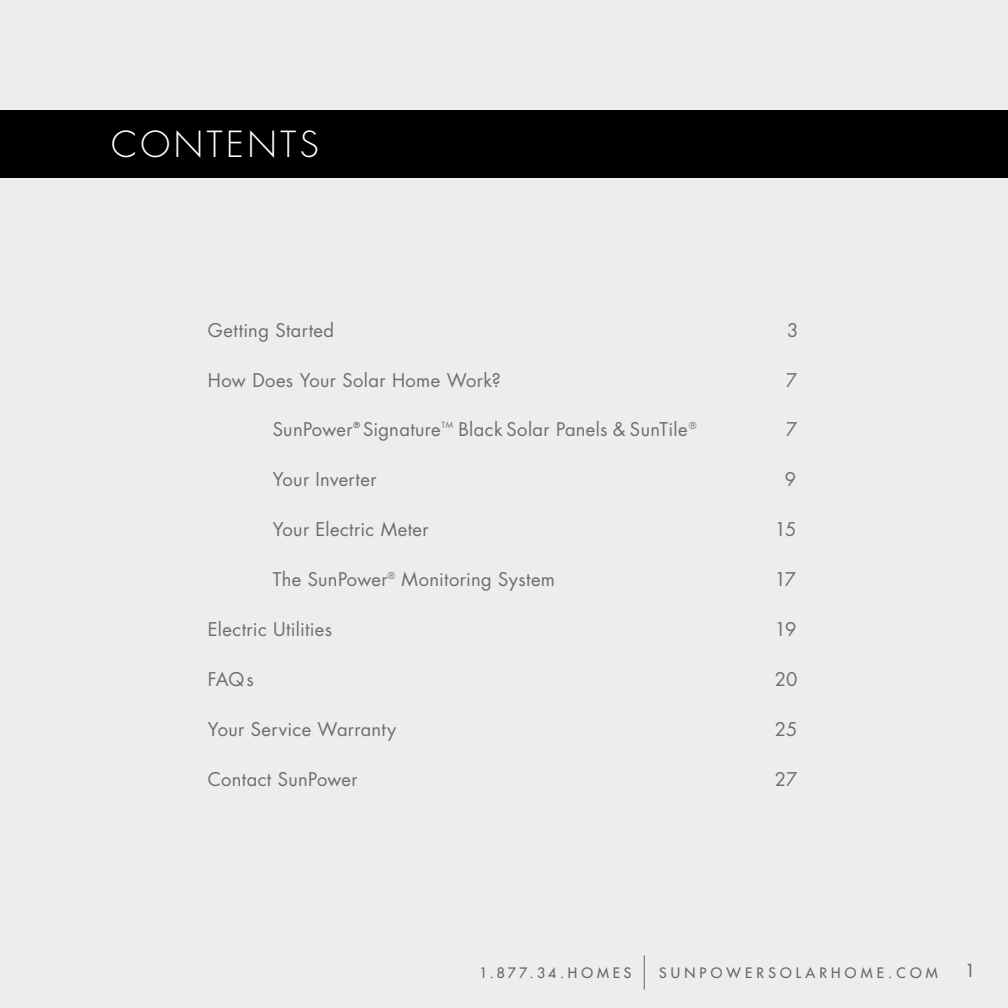
<style>
.page{position:relative;width:1008px;height:1008px;background:#e6e7e8}
.page>*{position:absolute;margin:0;border:0;box-sizing:border-box;transform-origin:0 0}
.t1{font:300 35px "Futura";letter-spacing:.1em;color:#fff}
.t2{font:18.38px "Futura";letter-spacing:.02em;color:#6d6e71}
.t3{font:17.5px "Futura";color:#6d6e71}
.t4{font:14px "Futura";letter-spacing:.3em;color:#6d6e71}
.t5{font:14px "Futura";letter-spacing:.26em;color:#6d6e71}
.t6{font:8.22px "Futura";color:#6d6e71}
.t7{font:8.22px "Futura";color:#464547}
</style>
<div class="page">
<div style="left:0;top:110px;width:1008px;height:68px;background:#000"></div>
<h1 class="t1" style="left:111px;top:122px;width:209px">CONTENTS</h1>
<p class="t2" style="left:208px;top:317px;width:128px">Getting Started</p>
<p class="t2" style="left:787px;top:317px;width:13px">3</p>
<p class="t2" style="left:208px;top:367px;width:294px">How Does Your Solar Home Work?</p>
<p class="t2" style="left:786px;top:367px;width:13px">7</p>
<p class="t2" style="left:273px;top:417px;width:81px">SunPower</p>
<p class="t7" style="left:353px;top:420px;width:8px">®</p>
<p class="t2" style="left:363px;top:417px;width:79px">Signature</p>
<p class="t6" style="left:441px;top:420px;width:13px">TM</p>
<p class="t2" style="left:458px;top:417px;width:240px">Black Solar Panels &amp; SunTile <sup>®</sup></p>
<p class="t2" style="left:786px;top:417px;width:13px">7</p>
<p class="t2" style="left:273px;top:467px;width:105px">Your Inverter</p>
<p class="t2" style="left:785px;top:467px;width:13px">9</p>
<p class="t2" style="left:273px;top:517px;width:158px">Your Electric Meter</p>
<p class="t2" style="left:775px;top:517px;width:23px">15</p>
<p class="t2" style="left:273px;top:567px;width:284px">The SunPower<sup>®</sup> Monitoring System</p>
<p class="t2" style="left:775px;top:567px;width:23px">17</p>
<p class="t2" style="left:208px;top:617px;width:126px">Electric Utilities</p>
<p class="t2" style="left:775px;top:617px;width:23px">19</p>
<p class="t2" style="left:208px;top:666px;width:47px">FAQs</p>
<p class="t2" style="left:775px;top:666px;width:24px">20</p>
<p class="t2" style="left:208px;top:716px;width:190px">Your Service Warranty</p>
<p class="t2" style="left:775px;top:716px;width:24px">25</p>
<p class="t2" style="left:208px;top:766px;width:151px">Contact SunPower</p>
<p class="t2" style="left:775px;top:766px;width:24px">27</p>
<p class="t5" style="left:480px;top:964px;width:153px">1.877.34.HOMES</p>
<p class="t4" style="left:659px;top:963px;width:280px">SUNPOWERSOLARHOME.COM</p>
<p class="t3" style="left:965px;top:958px;width:12px">1</p>
</div>
